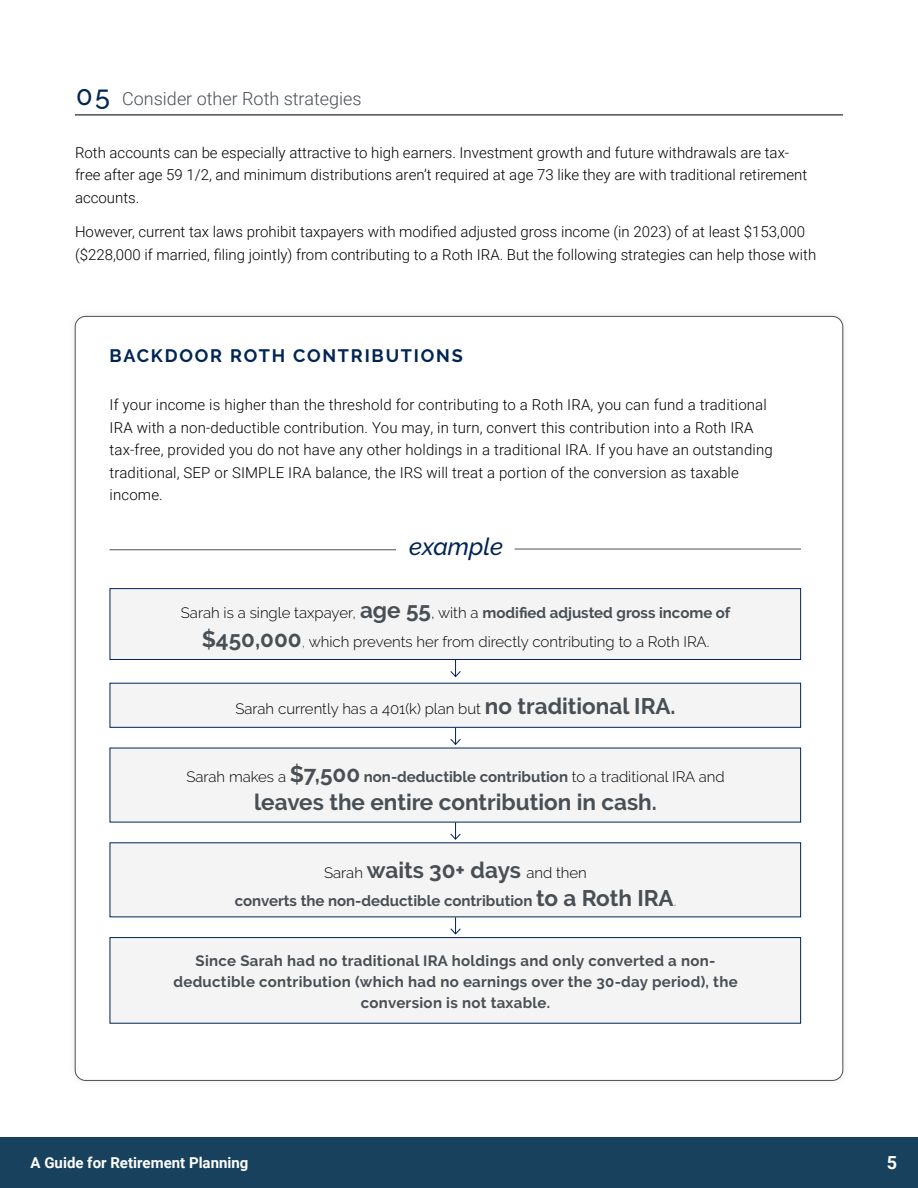
<style>
.page{position:relative;width:918px;height:1188px;background:#fff}
.page>*{position:absolute;margin:0;border:0;box-sizing:border-box;transform-origin:0 0}
.t1{font:italic 500 24px "Raleway";color:#002554}
.t2{font:700 22.5px "Raleway";color:#484f55}
.t3{font:300 18px "Roboto";color:#484f55}
.t4{font:700 18px "Raleway";letter-spacing:.1em;color:#002554}
.t5{font:700 18px "Roboto";color:#fff}
.t6{font:300 15px/22.5px "Roboto";color:#000}
.t7{font:300 15px/28.5px "Raleway";color:#000;text-align:center}
.t8{font:700 15px/21px "Raleway";letter-spacing:.02em;color:#484f55;text-align:center}
.t9{font:700 15px/28.5px "Raleway";color:#484f55;text-align:center}
.t10{font:700 15px "Roboto";color:#fff}
.s1{font-family:"Raleway";font-weight:500;font-size:27px;color:#002554}
.s2{font-weight:700;font-size:22.5px;color:#484f55}
.s3{font-weight:700;color:#484f55}
.s4{color:#484f55}
.s5{font-weight:300;color:#000}
.s6{font-size:22.5px}
.s7{font-weight:300}
</style>
<div class="page">
<div style="left:0;top:1138px;width:918px;height:50px;background:#18415d"></div>
<div style="left:68px;top:310px;width:782px;height:777px;background:#bdb7b0;opacity:.3"></div>
<div style="left:75px;top:316px;width:768px;height:764px;background:#fff;border-radius:10px"></div>
<div style="left:110px;top:588px;width:691px;height:72px;background:#f4f4f4;border:1px solid #002554"></div>
<div style="left:110px;top:683px;width:691px;height:45px;background:#f4f4f4;border:1px solid #002554"></div>
<div style="left:110px;top:748px;width:691px;height:74px;background:#f4f4f4"></div>
<div style="left:110px;top:842px;width:691px;height:75px;background:#f4f4f4"></div>
<div style="left:110px;top:937px;width:691px;height:87px;background:#f4f4f4;border:1px solid #002554"></div>
<svg style="left:450px;top:660px;width:11px;height:18px"></svg>
<svg style="left:450px;top:728px;width:11px;height:17px"></svg>
<svg style="left:450px;top:822px;width:11px;height:18px"></svg>
<svg style="left:450px;top:917px;width:11px;height:18px"></svg>
<hr style="left:75px;top:114px;width:768px;height:2px;background:#4b4f54">
<hr style="left:110px;top:550px;width:286px;height:1px;background:#4b4f54">
<hr style="left:515px;top:549px;width:286px;height:1px;background:#4b4f54">
<p class="t3" style="left:76px;top:86px;width:287px"><span class="s1">05</span> Consider other Roth strategies</p>
<p class="t6" style="left:75px;top:141px;width:734px">Roth accounts can be especially attractive to high earners. Investment growth and future withdrawals are tax&shy;free after age 59 1/2, and minimum distributions aren’t required at age 73 like they are with traditional retirement accounts.</p>
<p class="t6" style="left:75px;top:220px;width:743px">However, current tax laws prohibit taxpayers with modified adjusted gross income (in 2023) of at least $153,000 ($228,000 if married, filing jointly) from contributing to a Roth IRA. But the following strategies can help those with</p>
<p class="t4" style="left:110px;top:345px;width:355px">BACKDOOR ROTH CONTRIBUTIONS</p>
<p class="t6" style="left:110px;top:393px;width:665px">If your income is higher than the threshold for contributing to a Roth IRA, you can fund a traditional IRA with a non-deductible contribution. You may, in turn, convert this contribution into a Roth IRA tax-free, provided you do not have any other holdings in a traditional IRA. If you have an outstanding traditional, SEP or SIMPLE IRA balance, the IRS will treat a portion of the conversion as taxable income.</p>
<h1 class="t1" style="left:409px;top:533px;width:95px">example</h1>
<p class="t7" style="left:181px;top:598px;width:551px">Sarah is a single taxpayer, <span class="s2">age 55</span>, with a <span class="s3">modified adjusted gross income of </span><span class="s2">$450,000</span><span class="s4">,</span> which prevents her from directly contributing to a Roth IRA.</p>
<p class="t7" style="left:235px;top:694px;width:442px">Sarah currently has a 401(k) plan but <span class="s2">no traditional IRA.</span></p>
<p class="t7" style="left:186px;top:762px;width:540px">Sarah makes a <span class="s2">$7,500</span> <span class="s3">non-deductible contribution</span> to a traditional IRA and</p>
<h2 class="t2" style="left:254px;top:789px;width:404px">leaves the entire contribution in cash.</h2>
<p class="t9" style="left:235px;top:858px;width:443px"><span class="s5">Sarah</span> <span class="s6">waits 30+ days</span> <span class="s5">and then<br></span>converts the non-deductible contribution <span class="s6">to a Roth IRA</span><span class="s7">.</span></p>
<p class="t8" style="left:173px;top:950px;width:566px">Since Sarah had no traditional IRA holdings and only converted a non&shy;deductible contribution (which had no earnings over the 30-day period), the conversion is not taxable.</p>
<p class="t10" style="left:31px;top:1152px;width:219px">A Guide for Retirement Planning</p>
<p class="t5" style="left:887px;top:1150px;width:12px">5</p>
</div>
